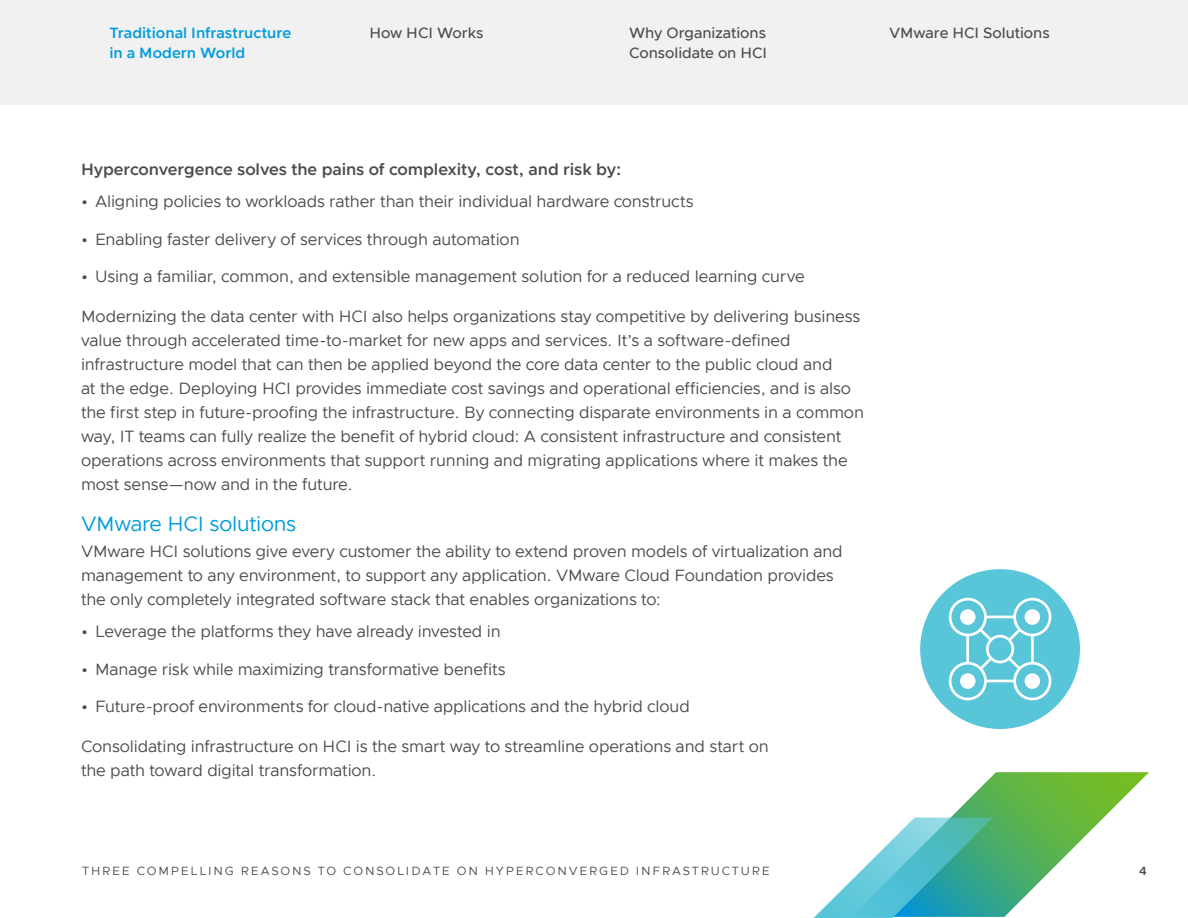
<style>
.page{position:relative;width:1188px;height:918px;background:#fff}
.page>*{position:absolute;margin:0;border:0;box-sizing:border-box;transform-origin:0 0}
.EB-BODY_SUBHEAD-1{font:21px "Metropolis";letter-spacing:-.015em;color:#009cdc}
.EB-BODY_TEXT{font:16.5px/24px "Metropolis";letter-spacing:-.01em;color:#4d4d4f}
.EB-BODY_TEXT-2{font:600 16.5px "Metropolis";letter-spacing:-.005em;color:#4d4d4f}
.EB-NAV_BAR{font:500 15px/19.5px "Metropolis";letter-spacing:-.005em;color:#4d4d4f}
.EB-NAV_BAR_HEAD{font:600 15px/19.5px "Metropolis";color:#009cdc}
.t1{font:12px "Metropolis";letter-spacing:.15em;color:#4d4d4f}
.t2{font:600 12px "Metropolis";color:#4d4d4f}
</style>
<div class="page">
<svg style="left:813px;top:772px;width:336px;height:146px"></svg>
<div style="left:920px;top:569px;width:160px;height:160px;background:#58c6d8;border-radius:50%"></div>
<svg style="left:949px;top:598px;width:102px;height:102px"></svg>
<div style="left:0;top:0;width:1188px;height:105px;background:#f1f1f1"></div>
<p class="EB-NAV_BAR_HEAD" style="left:110px;top:23px;width:183px">Traditional Infrastructure in a Modern World</p>
<p class="EB-NAV_BAR" style="left:369px;top:23px;width:116px">How HCI Works</p>
<p class="EB-NAV_BAR" style="left:629px;top:23px;width:139px">Why Organizations<br>Consolidate on HCI</p>
<p class="EB-NAV_BAR" style="left:889px;top:23px;width:162px">VMware HCI Solutions</p>
<p class="EB-BODY_TEXT-2" style="left:81px;top:159px;width:542px">Hyperconvergence solves the pains of complexity, cost, and risk by:</p>
<p class="EB-BODY_TEXT" style="left:81px;top:190px;width:614px">• Aligning policies to workloads rather than their individual hardware constructs</p>
<p class="EB-BODY_TEXT" style="left:81px;top:227px;width:440px">• Enabling faster delivery of services through automation</p>
<p class="EB-BODY_TEXT" style="left:81px;top:265px;width:725px">• Using a familiar, common, and extensible management solution for a reduced learning curve</p>
<p class="EB-BODY_TEXT" style="left:81px;top:304px;width:784px">Modernizing the data center with HCI also helps organizations stay competitive by delivering business value through accelerated time-to-market for new apps and services. It’s a software-defined infrastructure model that can then be applied beyond the core data center to the public cloud and<br>at the edge. Deploying HCI provides immediate cost savings and operational efficiencies, and is also the first step in future-proofing the infrastructure. By connecting disparate environments in a common way, IT teams can fully realize the benefit of hybrid cloud: A consistent infrastructure and consistent operations across environments that support running and migrating applications where it makes the most sense—now and in the future.</p>
<p class="EB-BODY_SUBHEAD-1" style="left:81px;top:511px;width:217px">VMware HCI solutions</p>
<p class="EB-BODY_TEXT" style="left:81px;top:539px;width:763px">VMware HCI solutions give every customer the ability to extend proven models of virtualization and management to any environment, to support any application. VMware Cloud Foundation provides the only completely integrated software stack that enables organizations to:</p>
<p class="EB-BODY_TEXT" style="left:81px;top:620px;width:421px">• Leverage the platforms they have already invested in</p>
<p class="EB-BODY_TEXT" style="left:81px;top:657px;width:426px">• Manage risk while maximizing transformative benefits</p>
<p class="EB-BODY_TEXT" style="left:81px;top:695px;width:610px">• Future-proof environments for cloud-native applications and the hybrid cloud</p>
<p class="EB-BODY_TEXT" style="left:81px;top:734px;width:689px">Consolidating infrastructure on HCI is the smart way to streamline operations and start on the path toward digital transformation.</p>
<p class="t1" style="left:82px;top:864px;width:689px">THREE COMPELLING REASONS TO CONSOLIDATE ON HYPERCONVERGED INFRASTRUCTURE</p>
<p class="t2" style="left:1139px;top:864px;width:9px">4</p>
</div>
